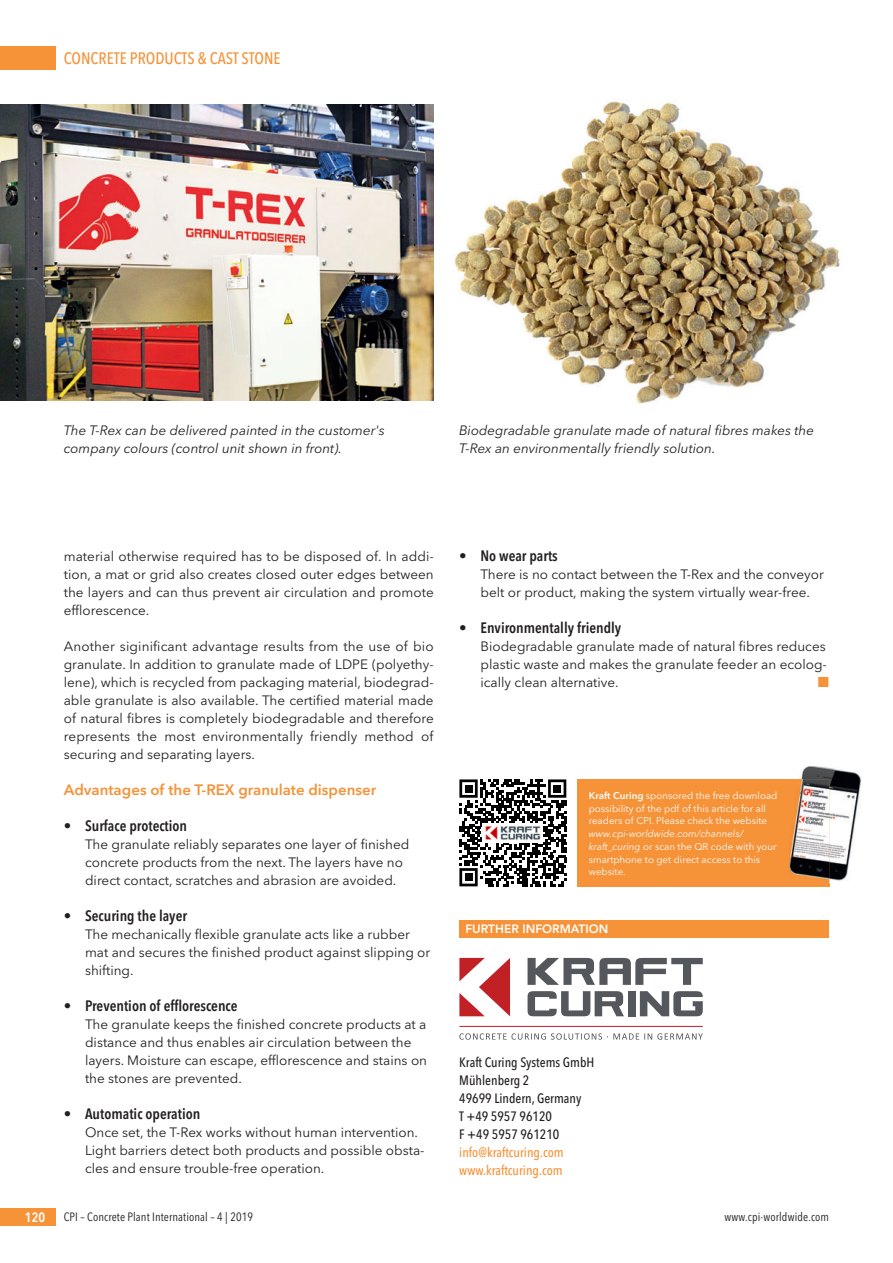
<style>
.page{position:relative;width:893px;height:1263px;background:#fff}
.page>*{position:absolute;margin:0;border:0;box-sizing:border-box;transform-origin:0 0}
.t1{font:500 16.5px "Avenir Next Condensed";color:#f69238}
.t2{font:600 15px "Avenir Next Condensed";color:#231f20}
.t3{font:600 15px "Avenir Next";color:#f69238}
.t4{font:13.5px/18px "Avenir Next";color:#231f20}
.t5{font:italic 13.5px/18px "Avenir Next";color:#231f20}
.t6{font:500 13.5px/18px "Avenir Next Condensed";color:#231f20}
.t7{font:500 13.5px/18px "Avenir Next Condensed";color:#f69238}
.t8{font:600 13.5px "Avenir Next Condensed";color:#fff}
.t9{font:13.5px "European Pi Three";color:#f69238}
.t10{font:12px "Avenir Next Condensed";letter-spacing:.01em;color:#231f20}
.t11{font:800 12px "Avenir";color:#fff}
.t12{font:9.75px/12.8px "Avenir Next";color:#fff}
.s1{font-weight:600}
.s2{font-style:italic}
</style>
<div class="page">
<hr style="left:892px;top:1137px;width:1px;height:126px;background:#0d4da1">
<div style="left:0;top:47px;width:55px;height:23px;background:#f69238"></div>
<div style="left:0;top:1208px;width:55px;height:18px;background:#f69238"></div>
<img style="left:0;top:104px;width:434px;height:297px">
<img style="left:454px;top:101px;width:386px;height:303px">
<div style="left:459px;top:921px;width:370px;height:17px;background:#f69238"></div>
<hr style="left:459px;top:1026px;width:244px;height:1px;background:#c12025">
<svg style="left:459px;top:1033px;width:244px;height:7px"></svg>
<svg style="left:459px;top:958px;width:51px;height:58px"></svg>
<svg style="left:528px;top:958px;width:175px;height:27px"></svg>
<div style="left:628px;top:991px;width:8px;height:25px;background:#54575c"></div>
<svg style="left:528px;top:991px;width:96px;height:25px"></svg>
<svg style="left:640px;top:991px;width:63px;height:25px"></svg>
<div style="left:577px;top:779px;width:252px;height:108px;background:#f69238"></div>
<svg style="left:459px;top:779px;width:107px;height:107px"></svg>
<div style="left:465px;top:785px;width:7px;height:7px;background:#000"></div>
<div style="left:553px;top:785px;width:8px;height:7px;background:#000"></div>
<div style="left:465px;top:873px;width:7px;height:8px;background:#000"></div>
<img style="left:483px;top:823px;width:60px;height:20px">
<img style="left:801px;top:766px;width:60px;height:120px">
<img style="left:789px;top:779px;width:40px;height:104px">
<p class="t1" style="left:64px;top:51px;width:218px">CONCRETE PRODUCTS &amp; CAST STONE</p>
<p class="t5" style="left:64px;top:422px;width:323px">The T-Rex can be delivered painted in the customer's company colours (control unit shown in front).</p>
<p class="t5" style="left:459px;top:422px;width:356px">Biodegradable granulate made of natural fibres makes the<br>T-Rex an environmentally friendly solution.</p>
<p class="t4" style="left:64px;top:548px;width:371px;text-align:justify">material otherwise required has to be disposed of. In addi&shy;tion, a mat or grid also creates closed outer edges between the layers and can thus prevent air circulation and promote efflorescence.</p>
<p class="t4" style="left:64px;top:638px;width:371px;text-align:justify">Another siginificant advantage results from the use of bio granulate. In addition to granulate made of LDPE (polyethy&shy;lene), which is recycled from packaging material, biodegrad&shy;able granulate is also available. The certified material made of natural fibres is completely biodegradable and therefore represents the most environmentally friendly method of securing and separating layers.</p>
<p class="t3" style="left:64px;top:783px;width:314px">Advantages of the T-REX granulate dispenser</p>
<p class="t2" style="left:64px;top:819px;width:125px">• Surface protection</p>
<p class="t4" style="left:85px;top:836px;width:326px">The granulate reliably separates one layer of finished concrete products from the next. The layers have no direct contact, scratches and abrasion are avoided.</p>
<p class="t2" style="left:64px;top:909px;width:125px">• Securing the layer</p>
<p class="t4" style="left:85px;top:926px;width:347px">The mechanically flexible granulate acts like a rubber mat and secures the finished product against slipping or shifting.</p>
<p class="t2" style="left:64px;top:999px;width:175px">• Prevention of efflorescence</p>
<p class="t4" style="left:85px;top:1016px;width:344px">The granulate keeps the finished concrete products at a distance and thus enables air circulation between the layers. Moisture can escape, efflorescence and stains on the stones are prevented.</p>
<p class="t2" style="left:64px;top:1107px;width:138px">• Automatic operation</p>
<p class="t4" style="left:85px;top:1124px;width:341px">Once set, the T-Rex works without human intervention.<br>Light barriers detect both products and possible obsta&shy;cles and ensure trouble-free operation.</p>
<p class="t2" style="left:459px;top:549px;width:100px">• No wear parts</p>
<p class="t4" style="left:480px;top:566px;width:345px">There is no contact between the T-Rex and the conveyor belt or product, making the system virtually wear-free.</p>
<p class="t2" style="left:459px;top:621px;width:164px">• Environmentally friendly</p>
<p class="t4" style="left:480px;top:638px;width:348px;text-align:justify">Biodegradable granulate made of natural fibres reduces plastic waste and makes the granulate feeder an ecolog&shy;ically clean alternative.</p>
<p class="t9" style="left:818px;top:674px;width:13px">-</p>
<p class="t12" style="left:589px;top:790px;width:190px"><span class="s1">Kraft Curing</span> sponsored the free download possibility of the pdf of this article for all readers of CPI. Please check the website</p>
<p class="t12" style="left:589px;top:828px;width:189px"><span class="s2">www.cpi-worldwide.com/channels/ kraft_curing</span> or scan the QR code with your smartphone to get direct access to this website.</p>
<p class="t11" style="left:465px;top:922px;width:144px">FURTHER INFORMATION</p>
<p class="t6" style="left:459px;top:1055px;width:137px">Kraft Curing Systems GmbH<br>Mühlenberg 2<br>49699 Lindern, Germany<br>T +49 5957 96120<br>F +49 5957 961210</p>
<p class="t7" style="left:459px;top:1145px;width:106px">info@kraftcuring.com www.kraftcuring.com</p>
<p class="t8" style="left:25px;top:1211px;width:22px">120</p>
<p class="t10" style="left:64px;top:1211px;width:191px">CPI – Concrete Plant International – 4 | 2019</p>
<p class="t10" style="left:725px;top:1211px;width:106px">www.cpi-worldwide.com</p>
</div>
